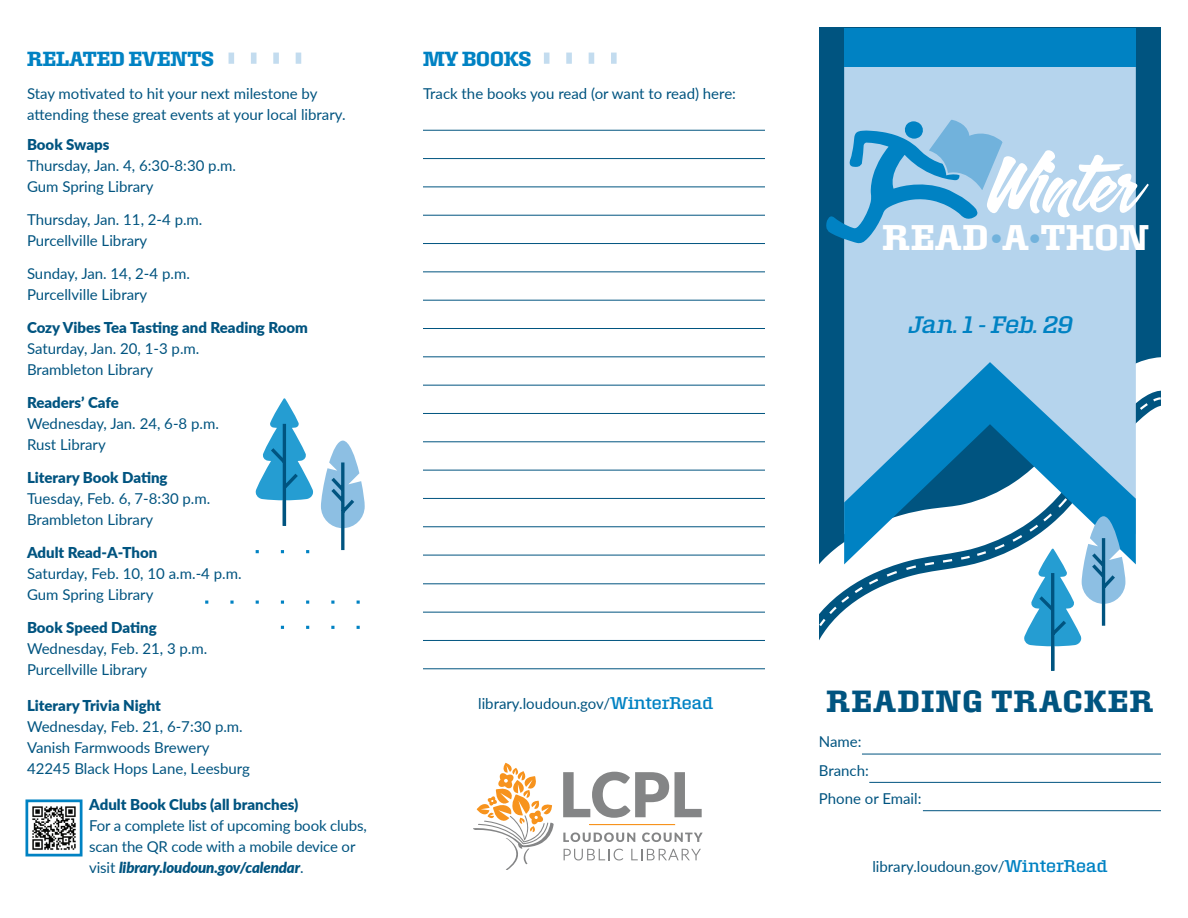
<style>
.page{position:relative;width:1188px;height:918px;background:#fff}
.page>*{position:absolute;margin:0;border:0;box-sizing:border-box;transform-origin:0 0}
.t1{font:72.15px "Calgary Script OT";color:#fff}
.t2{font:600 31.5px "Roster";letter-spacing:.025em;color:#fff}
.t3{font:600 27px "Roster";letter-spacing:.06em;color:#005480}
.t4{font:italic 21px "Roster";color:#0082c3}
.t5{font:600 18px "Roster";color:#0082c3}
.t6{font:15px/21px "Lato";color:#005480}
.t7{font:900 15px "Lato";color:#005480}
.s1{font-weight:900;font-style:italic}
.s2{font-family:"Roster";color:#0082c3}
.s3{font-size:19.65px;color:#71b2dc}
</style>
<div class="page">
<div style="left:819px;top:28px;width:342px;height:584px;background:#005480"></div>
<svg style="left:862px;top:357px;width:299px;height:455px"></svg>
<svg style="left:862px;top:380px;width:299px;height:286px"></svg>
<svg style="left:819px;top:396px;width:342px;height:253px"></svg>
<div style="left:844px;top:67px;width:292px;height:295px;background:#b5d4ed"></div>
<svg style="left:563px;top:772px;width:106px;height:46px"></svg>
<svg style="left:675px;top:772px;width:27px;height:45px"></svg>
<svg style="left:564px;top:849px;width:59px;height:12px"></svg>
<svg style="left:631px;top:849px;width:70px;height:11px"></svg>
<svg style="left:563px;top:833px;width:72px;height:9px"></svg>
<svg style="left:642px;top:833px;width:61px;height:9px"></svg>
<hr style="left:589px;top:824px;width:86px;height:1px;background:#f7931d">
<hr style="left:590px;top:825px;width:85px;height:1px;background:#f7931d">
<svg style="left:473px;top:763px;width:81px;height:107px"></svg>
<svg style="left:826px;top:116px;width:180px;height:128px;background:#70afd6"></svg>
<div style="left:844px;top:28px;width:292px;height:39px;background:#0082c3"></div>
<svg style="left:844px;top:362px;width:292px;height:202px;background:#6eafd4"></svg>
<svg style="left:229px;top:53px;width:72px;height:11px"></svg>
<svg style="left:544px;top:53px;width:73px;height:11px"></svg>
<hr style="left:423px;top:130px;width:342px;height:1px;background:#005480">
<hr style="left:423px;top:243px;width:342px;height:1px;background:#005480">
<hr style="left:423px;top:356px;width:342px;height:1px;background:#005480">
<hr style="left:423px;top:470px;width:342px;height:1px;background:#005480">
<hr style="left:423px;top:583px;width:342px;height:1px;background:#005480">
<hr style="left:423px;top:158px;width:342px;height:1px;background:#005480">
<hr style="left:423px;top:271px;width:342px;height:1px;background:#005480">
<hr style="left:423px;top:385px;width:342px;height:1px;background:#005480">
<hr style="left:423px;top:498px;width:342px;height:1px;background:#005480">
<hr style="left:423px;top:612px;width:342px;height:1px;background:#005480">
<hr style="left:423px;top:187px;width:342px;height:1px;background:#005480">
<hr style="left:423px;top:300px;width:342px;height:1px;background:#005480">
<hr style="left:423px;top:413px;width:342px;height:1px;background:#005480">
<hr style="left:423px;top:526px;width:342px;height:1px;background:#005480">
<hr style="left:423px;top:640px;width:342px;height:1px;background:#005480">
<hr style="left:423px;top:215px;width:342px;height:1px;background:#005480">
<hr style="left:423px;top:328px;width:342px;height:1px;background:#005480">
<hr style="left:423px;top:441px;width:342px;height:1px;background:#005480">
<hr style="left:423px;top:555px;width:342px;height:1px;background:#005480">
<hr style="left:423px;top:668px;width:342px;height:1px;background:#005480">
<img style="left:32px;top:806px;width:44px;height:44px">
<div style="left:25px;top:799px;width:58px;height:58px;border:3px solid #0082c3"></div>
<svg style="left:321px;top:441px;width:44px;height:110px"></svg>
<svg style="left:255px;top:398px;width:58px;height:128px"></svg>
<hr style="left:283px;top:500px;width:3px;height:26px;background:#005480">
<svg style="left:230px;top:601px;width:4px;height:3px"></svg>
<svg style="left:992px;top:516px;width:133px;height:158px"></svg>
<hr style="left:1051px;top:646px;width:3px;height:25px;background:#005480">
<hr style="left:862px;top:754px;width:299px;height:1px;background:#005480">
<hr style="left:869px;top:782px;width:292px;height:1px;background:#005480">
<hr style="left:923px;top:810px;width:238px;height:1px;background:#005480">
<p class="t5" style="left:27px;top:47px;width:189px">RELATED EVENTS</p>
<p class="t6" style="left:27px;top:82px;width:320px">Stay motivated to hit your next milestone by attending these great events at your local library.</p>
<p class="t7" style="left:27px;top:133px;width:84px">Book Swaps</p>
<p class="t6" style="left:27px;top:154px;width:211px">Thursday, Jan. 4, 6:30-8:30 p.m.<br>Gum Spring Library</p>
<p class="t6" style="left:27px;top:208px;width:177px">Thursday, Jan. 11, 2-4 p.m.<br>Purcellville Library</p>
<p class="t6" style="left:27px;top:262px;width:164px">Sunday, Jan. 14, 2-4 p.m.<br>Purcellville Library</p>
<p class="t7" style="left:27px;top:316px;width:282px">Cozy Vibes Tea Tasting and Reading Room</p>
<p class="t6" style="left:27px;top:337px;width:174px">Saturday, Jan. 20, 1-3 p.m.<br>Brambleton Library</p>
<p class="t7" style="left:27px;top:391px;width:94px">Readers’ Cafe</p>
<p class="t6" style="left:27px;top:412px;width:193px">Wednesday, Jan. 24, 6-8 p.m.<br>Rust Library</p>
<p class="t7" style="left:27px;top:466px;width:142px">Literary Book Dating</p>
<p class="t6" style="left:27px;top:487px;width:185px">Tuesday, Feb. 6, 7-8:30 p.m.<br>Brambleton Library</p>
<p class="t7" style="left:27px;top:541px;width:132px">Adult Read-A-Thon</p>
<p class="t6" style="left:27px;top:562px;width:216px">Saturday, Feb. 10, 10 a.m.-4 p.m.<br>Gum Spring Library</p>
<p class="t7" style="left:27px;top:616px;width:131px">Book Speed Dating</p>
<p class="t6" style="left:27px;top:637px;width:182px">Wednesday, Feb. 21, 3 p.m.<br>Purcellville Library</p>
<p class="t7" style="left:27px;top:694px;width:136px">Literary Trivia Night</p>
<p class="t6" style="left:27px;top:715px;width:225px">Wednesday, Feb. 21, 6-7:30 p.m.<br>Vanish Farmwoods Brewery<br>42245 Black Hops Lane, Leesburg</p>
<p class="t7" style="left:89px;top:793px;width:211px">Adult Book Clubs (all branches)</p>
<p class="t6" style="left:89px;top:814px;width:279px">For a complete list of upcoming book clubs, scan the QR code with a mobile device or visit <span class="s1">library.loudoun.gov/calendar</span>.</p>
<p class="t5" style="left:423px;top:47px;width:110px">MY BOOKS</p>
<p class="t6" style="left:423px;top:82px;width:315px">Track the books you read (or want to read) here:</p>
<p class="t6" style="left:478px;top:692px;width:237px">library.loudoun.gov/<span class="s2">WinterRead</span></p>
<h1 class="t1" style="left:987px;top:138px;width:151px">Winter</h1>
<h2 class="t2" style="left:883px;top:216px;width:268px">READ<span class="s3">•</span>A<span class="s3">•</span>THON</h2>
<h3 class="t4" style="left:908px;top:311px;width:170px">Jan.1 -Feb.29</h3>
<h3 class="t3" style="left:827px;top:684px;width:328px">READING TRACKER</h3>
<p class="t6" style="left:819px;top:727px;width:104px;line-height:28.5px">Name:<br>Branch:<br>Phone or Email:</p>
<p class="t6" style="left:872px;top:855px;width:237px">library.loudoun.gov/<span class="s2">WinterRead</span></p>
</div>
